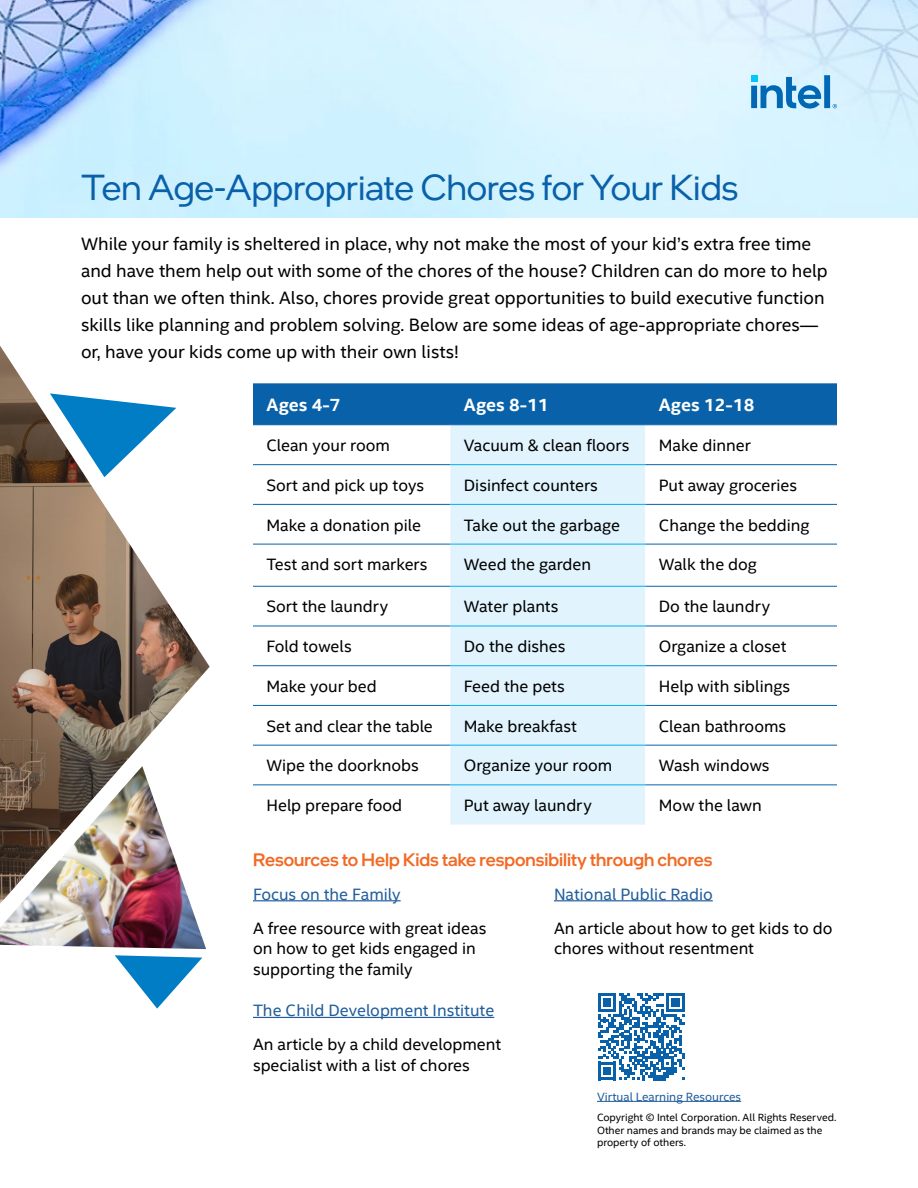
<style>
.page{position:relative;width:918px;height:1188px;background:#fff}
.page>*{position:absolute;margin:0;border:0;box-sizing:border-box;transform-origin:0 0}
.t1{font:36px "Intel One Display";color:#0961a9}
.t2{font:18px/27px "Intel Clear";color:#000}
.t3{font:500 18px "Intel One Display";color:#f26a24}
.t4{font:700 18px "Intel Clear";color:#fff}
.t5{font:16.5px/20.7px "Intel Clear";color:#000}
.t6{font:16.5px "Intel Clear";color:#215e9e}
.t7{font:12px "Intel Clear";color:#215e9e}
.t8{font:10.5px/12.6px "Intel Clear";color:#000}
</style>
<div class="page">
<img style="left:0;top:0;width:918px;height:218px">
<hr style="left:597px;top:1101px;width:144px;height:1px;background:#215e9e">
<svg style="left:598px;top:993px;width:87px;height:87px"></svg>
<svg style="left:751px;top:75px;width:86px;height:34px;background:#7cb9e0"></svg>
<div style="left:253px;top:385px;width:584px;height:39px;background:#0961a9"></div>
<div style="left:450px;top:425px;width:195px;height:400px;background:#e1f4fd"></div>
<svg style="left:645px;top:425px;width:192px;height:361px"></svg>
<hr style="left:253px;top:384px;width:197px;height:1px;background:#0961a9">
<hr style="left:450px;top:384px;width:195px;height:1px;background:#0961a9">
<hr style="left:645px;top:384px;width:192px;height:1px;background:#0961a9">
<hr style="left:253px;top:464px;width:197px;height:1px;background:#0961a9">
<hr style="left:253px;top:504px;width:197px;height:1px;background:#0961a9">
<hr style="left:253px;top:544px;width:197px;height:1px;background:#0961a9">
<hr style="left:253px;top:586px;width:197px;height:1px;background:#0961a9">
<hr style="left:253px;top:626px;width:197px;height:1px;background:#0961a9">
<hr style="left:253px;top:665px;width:197px;height:1px;background:#0961a9">
<hr style="left:253px;top:705px;width:197px;height:1px;background:#0961a9">
<hr style="left:253px;top:745px;width:197px;height:1px;background:#0961a9">
<hr style="left:253px;top:784px;width:197px;height:1px;background:#0961a9">
<hr style="left:450px;top:464px;width:195px;height:1px;background:#00aeef">
<hr style="left:450px;top:504px;width:195px;height:1px;background:#00aeef">
<hr style="left:450px;top:544px;width:195px;height:1px;background:#00aeef">
<hr style="left:450px;top:586px;width:195px;height:1px;background:#00aeef">
<hr style="left:450px;top:626px;width:195px;height:1px;background:#00aeef">
<hr style="left:450px;top:665px;width:195px;height:1px;background:#00aeef">
<hr style="left:450px;top:705px;width:195px;height:1px;background:#00aeef">
<hr style="left:450px;top:745px;width:195px;height:1px;background:#00aeef">
<hr style="left:450px;top:784px;width:195px;height:1px;background:#00aeef">
<hr style="left:253px;top:424px;width:197px;height:1px;background:#0961a9">
<hr style="left:450px;top:424px;width:195px;height:1px;background:#0961a9">
<hr style="left:645px;top:424px;width:192px;height:1px;background:#0961a9">
<hr style="left:645px;top:464px;width:192px;height:1px;background:#0961a9">
<hr style="left:645px;top:504px;width:192px;height:1px;background:#0961a9">
<hr style="left:645px;top:544px;width:192px;height:1px;background:#0961a9">
<hr style="left:645px;top:586px;width:192px;height:1px;background:#0961a9">
<hr style="left:645px;top:626px;width:192px;height:1px;background:#0961a9">
<hr style="left:645px;top:665px;width:192px;height:1px;background:#0961a9">
<hr style="left:645px;top:705px;width:192px;height:1px;background:#0961a9">
<hr style="left:645px;top:745px;width:192px;height:1px;background:#0961a9">
<hr style="left:645px;top:784px;width:192px;height:1px;background:#0961a9">
<hr style="left:253px;top:900px;width:148px;height:1px;background:#215e9e">
<hr style="left:253px;top:1017px;width:241px;height:1px;background:#215e9e">
<hr style="left:554px;top:900px;width:159px;height:1px;background:#215e9e">
<img style="left:0;top:346px;width:210px;height:420px">
<svg style="left:50px;top:393px;width:126px;height:84px"></svg>
<svg style="left:115px;top:955px;width:87px;height:54px"></svg>
<img style="left:0;top:766px;width:206px;height:183px">
<h1 class="t1" style="left:81px;top:165px;width:659px">Ten Age-Appropriate Chores for Your Kids</h1>
<p class="t2" style="left:81px;top:230px;width:748px">While your family is sheltered in place, why not make the most of your kid’s extra free time and have them help out with some of the chores of the house? Children can do more to help out than we often think. Also, chores provide great opportunities to build executive function skills like planning and problem solving. Below are some ideas of age-appropriate chores— or, have your kids come up with their own lists!</p>
<p class="t4" style="left:267px;top:393px;width:76px">Ages 4-7</p>
<p class="t4" style="left:464px;top:393px;width:86px">Ages 8-11</p>
<p class="t4" style="left:659px;top:393px;width:97px">Ages 12-18</p>
<p class="t5" style="left:267px;top:435px;width:125px">Clean your room</p>
<p class="t5" style="left:464px;top:435px;width:167px">Vacuum &amp; clean floors</p>
<p class="t5" style="left:659px;top:435px;width:94px">Make dinner</p>
<p class="t5" style="left:267px;top:474px;width:159px">Sort and pick up toys</p>
<p class="t5" style="left:464px;top:474px;width:135px">Disinfect counters</p>
<p class="t5" style="left:659px;top:474px;width:140px">Put away groceries</p>
<p class="t5" style="left:267px;top:514px;width:156px">Make a donation pile</p>
<p class="t5" style="left:464px;top:514px;width:158px">Take out the garbage</p>
<p class="t5" style="left:659px;top:514px;width:152px">Change the bedding</p>
<p class="t5" style="left:267px;top:554px;width:162px">Test and sort markers</p>
<p class="t5" style="left:464px;top:554px;width:129px">Weed the garden</p>
<p class="t5" style="left:659px;top:554px;width:100px">Walk the dog</p>
<p class="t5" style="left:267px;top:596px;width:123px">Sort the laundry</p>
<p class="t5" style="left:464px;top:596px;width:96px">Water plants</p>
<p class="t5" style="left:659px;top:596px;width:113px">Do the laundry</p>
<p class="t5" style="left:267px;top:636px;width:87px">Fold towels</p>
<p class="t5" style="left:464px;top:636px;width:103px">Do the dishes</p>
<p class="t5" style="left:659px;top:636px;width:129px">Organize a closet</p>
<p class="t5" style="left:267px;top:675px;width:112px">Make your bed</p>
<p class="t5" style="left:464px;top:675px;width:102px">Feed the pets</p>
<p class="t5" style="left:659px;top:675px;width:133px">Help with siblings</p>
<p class="t5" style="left:267px;top:715px;width:168px">Set and clear the table</p>
<p class="t5" style="left:464px;top:715px;width:115px">Make breakfast</p>
<p class="t5" style="left:659px;top:715px;width:129px">Clean bathrooms</p>
<p class="t5" style="left:267px;top:755px;width:154px">Wipe the doorknobs</p>
<p class="t5" style="left:464px;top:755px;width:150px">Organize your room</p>
<p class="t5" style="left:659px;top:755px;width:112px">Wash windows</p>
<p class="t5" style="left:267px;top:794px;width:137px">Help prepare food</p>
<p class="t5" style="left:464px;top:794px;width:129px">Put away laundry</p>
<p class="t5" style="left:659px;top:794px;width:104px">Mow the lawn</p>
<p class="t3" style="left:253px;top:848px;width:461px">Resources to Help Kids take responsibility through chores</p>
<p class="t6" style="left:253px;top:882px;width:149px">Focus on the Family</p>
<p class="t5" style="left:253px;top:917px;width:235px">A free resource with great ideas on how to get kids engaged in supporting the family</p>
<p class="t6" style="left:253px;top:999px;width:243px">The Child Development Institute</p>
<p class="t5" style="left:253px;top:1034px;width:250px">An article by a child development specialist with a list of chores</p>
<p class="t6" style="left:554px;top:882px;width:160px">National Public Radio</p>
<p class="t5" style="left:554px;top:917px;width:280px">An article about how to get kids to do chores without resentment</p>
<p class="t7" style="left:597px;top:1088px;width:146px">Virtual Learning Resources</p>
<p class="t8" style="left:597px;top:1111px;width:241px">Copyright © Intel Corporation. All Rights Reserved.<br>Other names and brands may be claimed as the property of others.</p>
</div>
